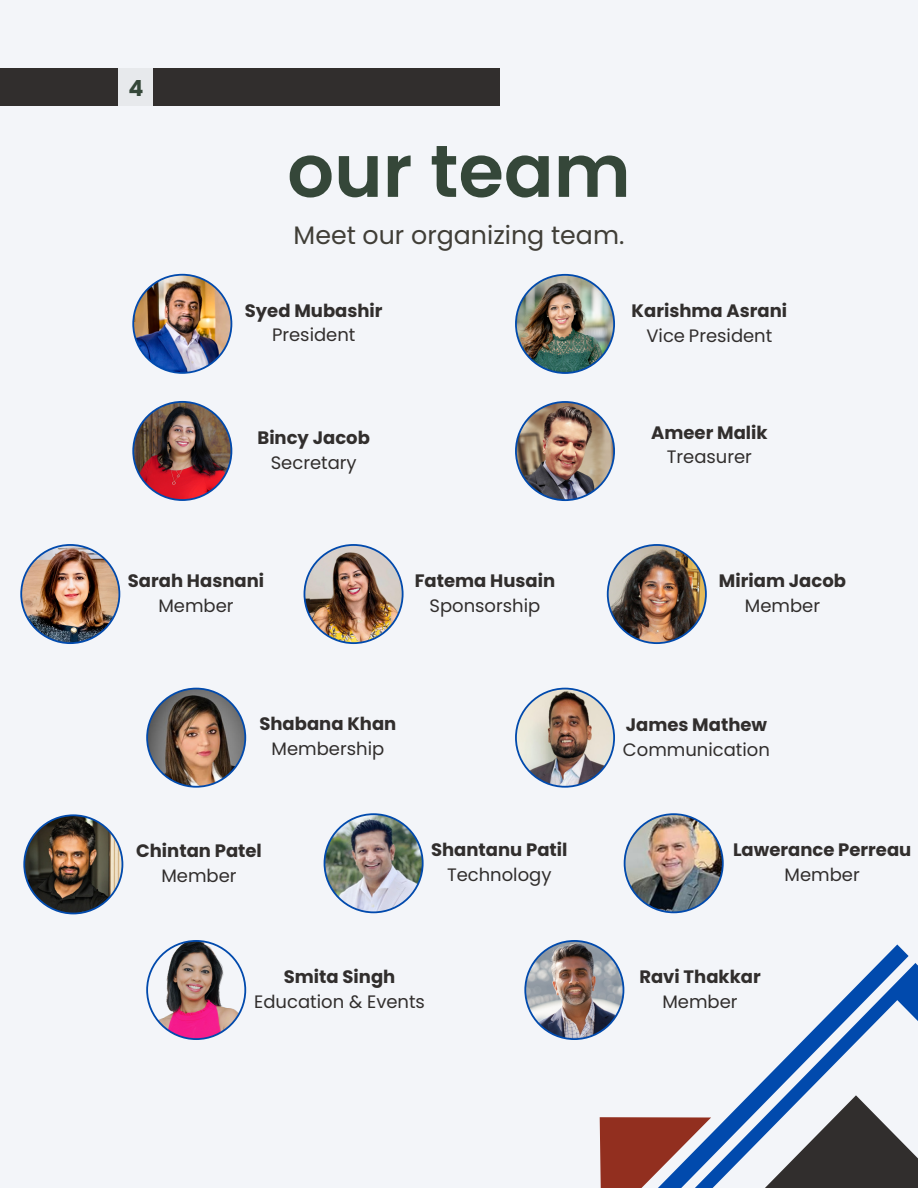
<style>
.page{position:relative;width:918px;height:1188px;background:#f3f5f9}
.page>*{position:absolute;margin:0;border:0;box-sizing:border-box;transform-origin:0 0}
.t1{font:600 73.5px "Poppins";color:#354739}
.t2{font:25.35px "Poppins";color:#403e37}
.t3{font:700 22.2px "Poppins";color:#354739}
.t4{font:700 18px "Poppins";color:#312e2d}
.t5{font:18px "Poppins";color:#312e2d}
</style>
<div class="page">
<div style="left:0;top:68px;width:500px;height:38px;background:#312e2d"></div>
<div style="left:119px;top:68px;width:34px;height:38px;background:#e7e9ec"></div>
<svg style="left:599px;top:913px;width:319px;height:275px"></svg>
<img style="left:132px;top:274px;width:100px;height:100px">
<img style="left:515px;top:401px;width:100px;height:100px">
<img style="left:515px;top:274px;width:100px;height:100px">
<img style="left:132px;top:401px;width:100px;height:100px">
<img style="left:304px;top:544px;width:100px;height:100px">
<img style="left:146px;top:688px;width:100px;height:100px">
<img style="left:515px;top:688px;width:100px;height:100px">
<img style="left:20px;top:544px;width:100px;height:100px">
<img style="left:146px;top:940px;width:100px;height:100px">
<img style="left:524px;top:940px;width:100px;height:100px">
<img style="left:607px;top:544px;width:100px;height:100px">
<img style="left:23px;top:814px;width:100px;height:100px">
<img style="left:624px;top:813px;width:100px;height:100px">
<img style="left:324px;top:813px;width:100px;height:100px">
<p class="t3" style="left:128px;top:73px;width:17px">4</p>
<p class="t1" style="left:287px;top:120px;width:345px">our team</p>
<p class="t2" style="left:294px;top:218px;width:332px">Meet our organizing team.</p>
<h1 class="t4" style="left:245px;top:298px;width:139px">Syed Mubashir</h1>
<h2 class="t5" style="left:272px;top:323px;width:85px">President</h2>
<p class="t4" style="left:632px;top:298px;width:157px">Karishma Asrani</p>
<p class="t5" style="left:646px;top:323px;width:127px">Vice President</p>
<p class="t4" style="left:257px;top:425px;width:114px">Bincy Jacob</p>
<p class="t5" style="left:271px;top:450px;width:88px">Secretary</p>
<p class="t4" style="left:651px;top:420px;width:118px">Ameer Malik</p>
<p class="t5" style="left:667px;top:444px;width:87px">Treasurer</p>
<p class="t4" style="left:128px;top:568px;width:138px">Sarah Hasnani</p>
<p class="t5" style="left:158px;top:593px;width:77px">Member</p>
<p class="t4" style="left:415px;top:568px;width:142px">Fatema Husain</p>
<p class="t5" style="left:430px;top:593px;width:112px">Sponsorship</p>
<p class="t4" style="left:259px;top:712px;width:138px">Shabana Khan</p>
<p class="t5" style="left:272px;top:736px;width:114px">Membership</p>
<p class="t4" style="left:136px;top:838px;width:127px">Chintan Patel</p>
<p class="t5" style="left:161px;top:863px;width:77px">Member</p>
<p class="t4" style="left:431px;top:837px;width:138px">Shantanu Patil</p>
<p class="t5" style="left:447px;top:862px;width:106px">Technology</p>
<p class="t4" style="left:284px;top:964px;width:113px">Smita Singh</p>
<p class="t5" style="left:254px;top:989px;width:172px">Education &amp; Events</p>
<p class="t4" style="left:719px;top:568px;width:129px">Miriam Jacob</p>
<p class="t5" style="left:745px;top:593px;width:77px">Member</p>
<p class="t4" style="left:626px;top:712px;width:143px">James Mathew</p>
<p class="t5" style="left:623px;top:737px;width:148px">Communication</p>
<p class="t4" style="left:733px;top:838px;width:180px">Lawerance Perreau</p>
<p class="t5" style="left:785px;top:862px;width:77px">Member</p>
<p class="t4" style="left:639px;top:964px;width:123px">Ravi Thakkar</p>
<p class="t5" style="left:662px;top:989px;width:77px">Member</p>
</div>
